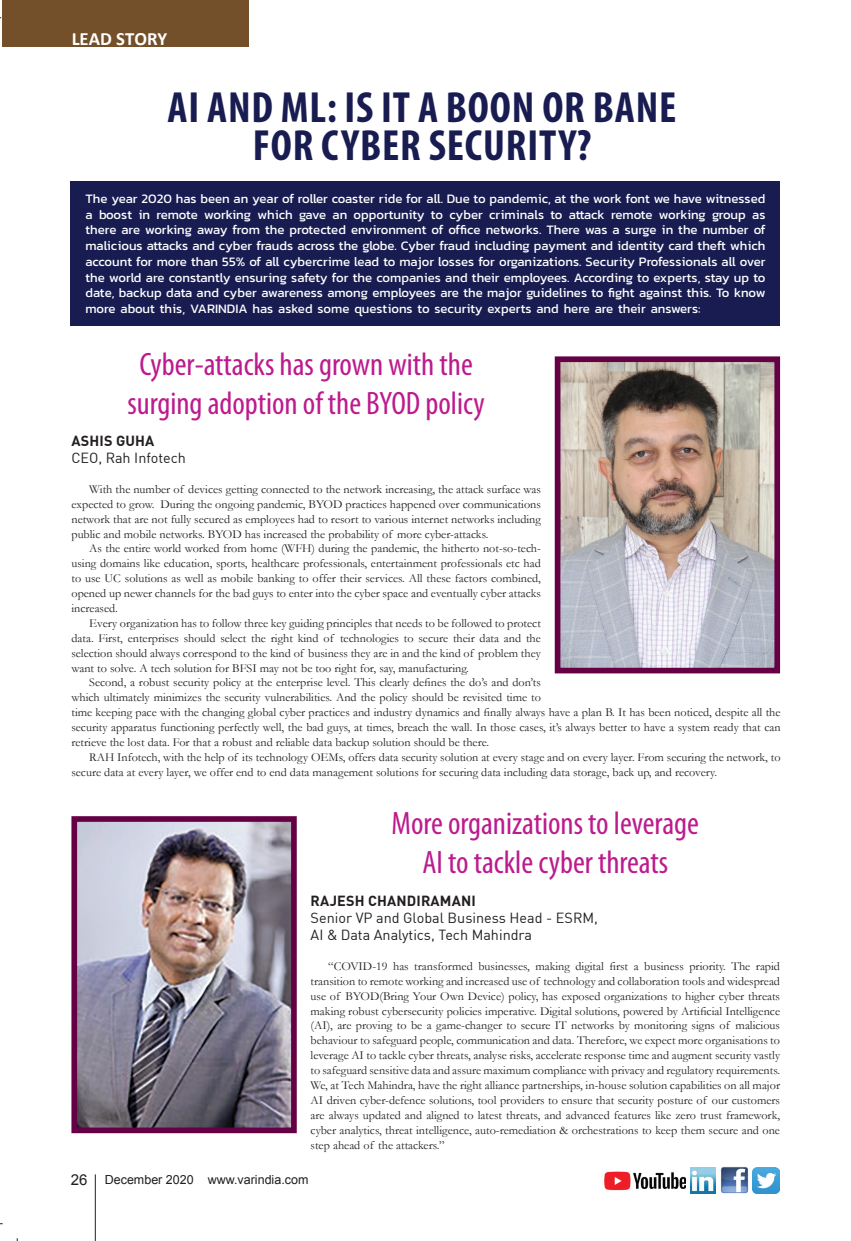
<style>
.page{position:relative;width:851px;height:1241px;background:#fff}
.page>*{position:absolute;margin:0;border:0;box-sizing:border-box;transform-origin:0 0}
.Head{font:700 condensed 43.75px/38.8px "Myriad Pro";letter-spacing:.02em;color:#181c51;text-align:center}
.News-headline{font:condensed 32.5px/39px "Myriad Pro";color:#bc1b8d;text-align:center}
.Name_Sub-head{font:700 18.75px "Calibri";color:#fff}
.Body_Story{font:14.38px/17.2px "DIN Pro";color:#231f20}
.Body_Story-2{font:700 14.38px "DIN Pro";letter-spacing:.01em;color:#231f20}
.Body_Story-3{font:13.12px/15.8px "Kanit";color:#fff;text-align:justify}
.t1{font:12.5px "Arial";color:#231f20}
.Body_Story-4{font:12.25px/14.9px "Garamond";color:#231f20;text-align:justify}
.s1{font-size:15px}
</style>
<div class="page">
<hr style="left:95px;top:1174px;width:1px;height:66px;background:#231f20">
<img style="left:604px;top:1171px;width:81px;height:20px">
<img style="left:690px;top:1167px;width:25px;height:26px">
<img style="left:721px;top:1167px;width:27px;height:26px">
<img style="left:752px;top:1167px;width:27px;height:26px">
<div style="left:71px;top:181px;width:709px;height:144px;background:#181c51"></div>
<img style="left:78px;top:823px;width:212px;height:302px">
<div style="left:71px;top:816px;width:226px;height:316px;border:6px solid #650044"></div>
<img style="left:561px;top:363px;width:212px;height:303px">
<div style="left:554px;top:356px;width:226px;height:317px;border:6px solid #650044"></div>
<div style="left:2px;top:0;width:246px;height:46px;background:#735029"></div>
<p class="Name_Sub-head" style="left:72px;top:27px;width:97px">LEAD STORY</p>
<p class="Head" style="left:167px;top:87px;width:510px">AI AND ML: IS IT A BOON OR BANE<br>FOR CYBER SECURITY?</p>
<p class="Body_Story-3" style="left:85px;top:190px;width:681px">The year 2020 has been an year of roller coaster ride for all. Due to pandemic, at the work font we have witnessed a boost in remote working which gave an opportunity to cyber criminals to attack remote working group as there are working away from the protected environment of office networks. There was a surge in the number of malicious attacks and cyber frauds across the globe. Cyber fraud including payment and identity card theft which account for more than 55% of all cybercrime lead to major losses for organizations. Security Professionals all over the world are constantly ensuring safety for the companies and their employees. According to experts, stay up to date, backup data and cyber awareness among employees are the major guidelines to fight against this. To know more about this, VARINDIA has asked some questions to security experts and here are their answers:</p>
<p class="News-headline" style="left:127px;top:344px;width:359px">Cyber-attacks has grown with the surging adoption of the BYOD policy</p>
<p class="Body_Story-2" style="left:71px;top:429px;width:84px">ASHIS GUHA</p>
<p class="Body_Story" style="left:71px;top:448px;width:116px">CEO, Rah Infotech</p>
<p class="Body_Story-4" style="left:71px;top:481px;width:471px;text-indent:18px">With the number of devices getting connected to the network increasing, the attack surface was expected to grow. During the ongoing pandemic, BYOD practices happened over communications network that are not fully secured as employees had to resort to various internet networks including public and mobile networks. BYOD has increased the probability of more cyber-attacks.</p>
<p class="Body_Story-4" style="left:71px;top:540px;width:471px;text-indent:18px">As the entire world worked from home (WFH) during the pandemic, the hitherto not-so-tech&shy;using domains like education, sports, healthcare professionals, entertainment professionals etc had to use UC solutions as well as mobile banking to offer their services. All these factors combined, opened up newer channels for the bad guys to enter into the cyber space and eventually cyber attacks increased.</p>
<p class="Body_Story-4" style="left:71px;top:615px;width:471px;text-indent:18px">Every organization has to follow three key guiding principles that needs to be followed to protect data. First, enterprises should select the right kind of technologies to secure their data and the selection should always correspond to the kind of business they are in and the kind of problem they want to solve. A tech solution for BFSI may not be too right for, say, manufacturing.</p>
<p class="Body_Story-4" style="left:71px;top:674px;width:710px;text-align:left;text-indent:18px">Second, a robust security policy at the enterprise level. This clearly defines the do’s and don’ts<br>which ultimately minimizes the security vulnerabilities. And the policy should be revisited time to<br>time keeping pace with the changing global cyber practices and industry dynamics and finally always have a plan B. It has been noticed, despite all the security apparatus functioning perfectly well, the bad guys, at times, breach the wall. In those cases, it’s always better to have a system ready that can retrieve the lost data. For that a robust and reliable data backup solution should be there.</p>
<p class="Body_Story-4" style="left:71px;top:749px;width:710px;text-indent:18px">RAH Infotech, with the help of its technology OEMs, offers data security solution at every stage and on every layer. From securing the network, to secure data at every layer, we offer end to end data management solutions for securing data including data storage, back up, and recovery.</p>
<p class="News-headline" style="left:391px;top:803px;width:309px">More organizations to leverage<br>AI to tackle cyber threats</p>
<p class="Body_Story-2" style="left:310px;top:889px;width:167px">RAJESH CHANDIRAMANI</p>
<p class="Body_Story" style="left:310px;top:908px;width:289px">Senior VP and Global Business Head - ESRM,<br>AI &amp; Data Analytics, Tech Mahindra</p>
<p class="Body_Story-4" style="left:310px;top:958px;width:471px;text-indent:18px">“COVID-19 has transformed businesses, making digital first a business priority. The rapid transition to remote working and increased use of technology and collaboration tools and widespread use of BYOD(Bring Your Own Device) policy, has exposed organizations to higher cyber threats making robust cybersecurity policies imperative. Digital solutions, powered by Artificial Intelligence (AI), are proving to be a game-changer to secure IT networks by monitoring signs of malicious behaviour to safeguard people, communication and data. Therefore, we expect more organisations to leverage AI to tackle cyber threats, analyse risks, accelerate response time and augment security vastly to safeguard sensitive data and assure maximum compliance with privacy and regulatory requirements.<br>We, at Tech Mahindra, have the right alliance partnerships, in-house solution capabilities on all major AI driven cyber-defence solutions, tool providers to ensure that security posture of our customers are always updated and aligned to latest threats, and advanced features like zero trust framework, cyber analytics, threat intelligence, auto-remediation &amp; orchestrations to keep them secure and one step ahead of the attackers.”</p>
<p class="t1" style="left:71px;top:1170px;width:239px"><span class="s1">26</span> December 2020 www.varindia.com</p>
</div>
